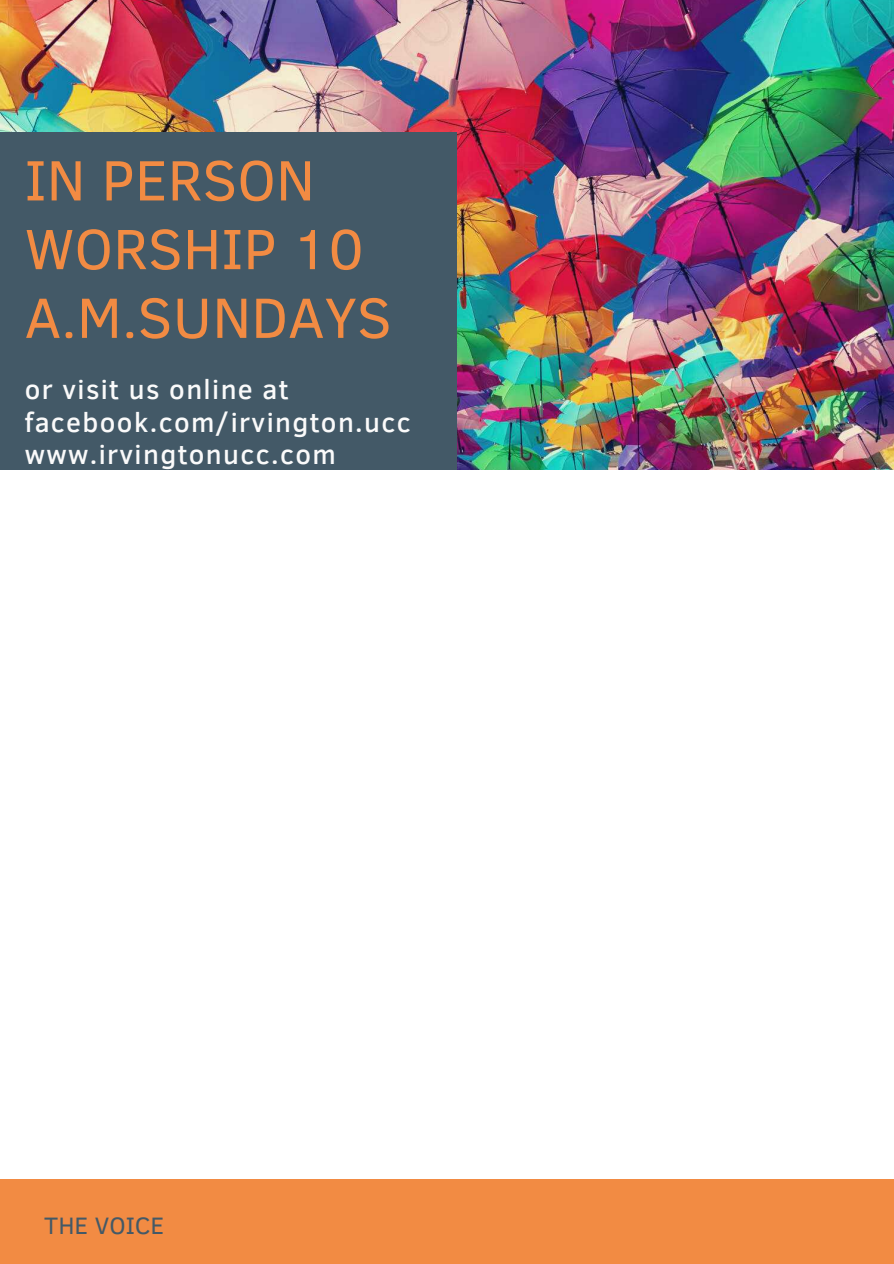
<style>
.page{position:relative;width:894px;height:1264px;background:#fff}
.page>*{position:absolute;margin:0;border:0;box-sizing:border-box;transform-origin:0 0}
.t1{font:57.9px/68.7px "Clear Sans";color:#f28b43}
.t2{font:500 27.3px/32.7px "Clear Sans";letter-spacing:.05em;color:#fafafa}
.t3{font:24.3px "Clear Sans";color:#435967}
</style>
<div class="page">
<img style="left:0;top:0;width:893px;height:470px">
<div style="left:0;top:131px;width:456px;height:338px;background:#435967"></div>
<div style="left:0;top:1178px;width:893px;height:85px;background:#f28b43"></div>
<h1 class="t1" style="left:25px;top:143px;width:368px">IN PERSON<br>WORSHIP 10<br>A.M.SUNDAYS</h1>
<p class="t2" style="left:25px;top:371px;width:387px">or visit us online at facebook.com/irvington.ucc www.irvingtonucc.com</p>
<p class="t3" style="left:44px;top:1207px;width:121px">THE VOICE</p>
</div>
